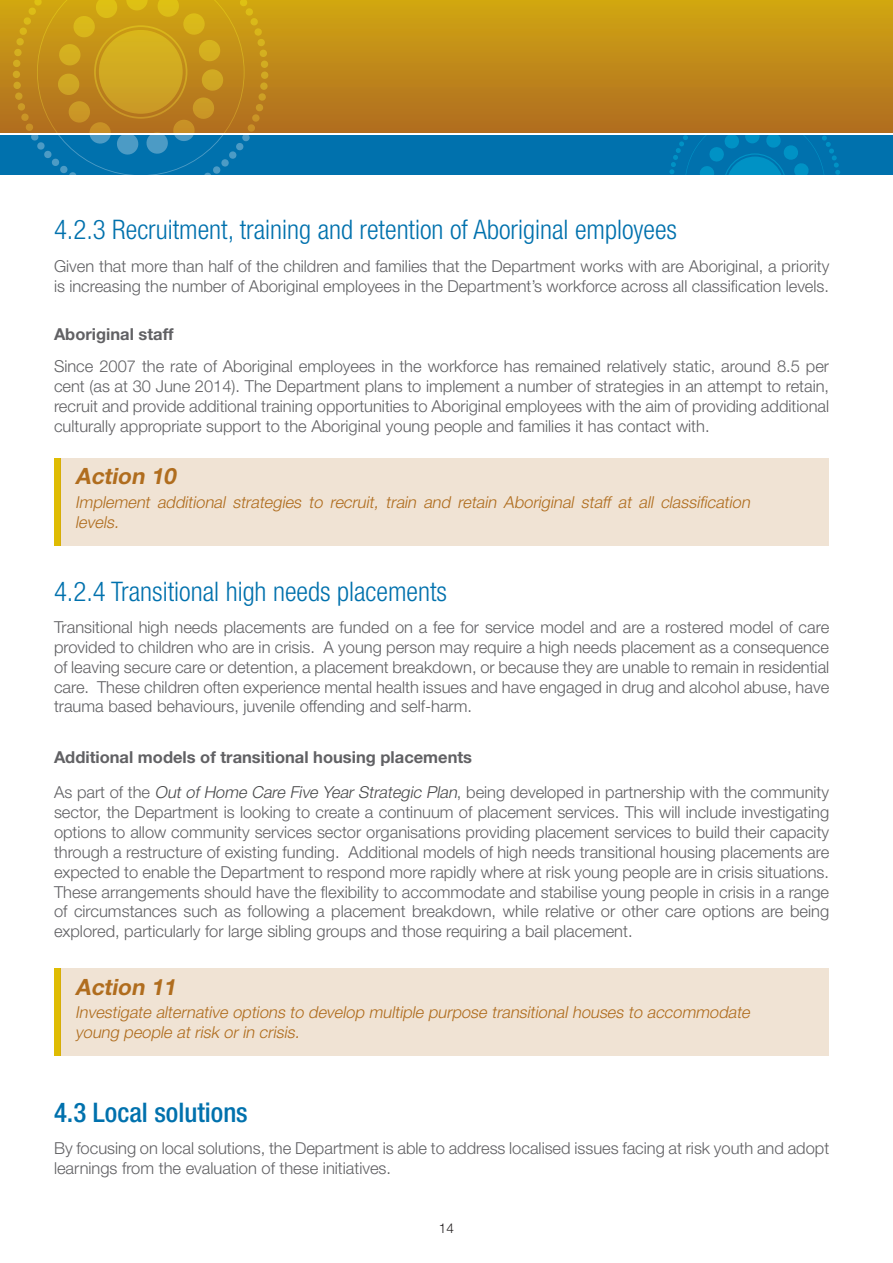
<style>
.page{position:relative;width:893px;height:1263px;background:#fff}
.page>*{position:absolute;margin:0;border:0;box-sizing:border-box;transform-origin:0 0}
.t1{font:300 condensed 27px "Helvetica Neue LT Pro";color:#0071ad}
.t2{font:500 condensed 27px "Helvetica Neue LT Pro";color:#0071ad}
.t3{font:italic 700 22.5px "Helvetica Neue LT Pro";color:#b06d1e}
.t4{font:300 16.5px/19.8px "Helvetica Neue LT Pro";color:#616164}
.t5{font:italic 300 16.5px/19.8px "Helvetica Neue LT Pro";color:#b06d1e}
.t6{font:700 16.5px "Helvetica Neue LT Pro";color:#616164}
.t7{font:300 13.5px "Helvetica Neue LT Pro";color:#231f20}
.s1{font-weight:700}
.s2{font-style:italic;color:#494a4b}
</style>
<div class="page">
<div style="left:0;top:0;width:893px;height:133px;background:linear-gradient(to bottom,#d1a712,#af6c21)"></div>
<div style="left:259px;top:49px;width:8px;height:8px;background:#d4af20;border-radius:50%"></div>
<div style="left:261px;top:60px;width:7px;height:8px;background:#d2ac21;border-radius:50%"></div>
<div style="left:261px;top:71px;width:7px;height:8px;background:#d0a923;border-radius:50%"></div>
<svg style="left:260px;top:82px;width:8px;height:8px"></svg>
<div style="left:258px;top:93px;width:8px;height:8px;background:#c59222;border-radius:3px"></div>
<div style="left:15px;top:92px;width:8px;height:8px;background:#c69422;border-radius:3px"></div>
<svg style="left:13px;top:81px;width:8px;height:8px"></svg>
<div style="left:13px;top:71px;width:7px;height:7px;background:#d1a923;border-radius:50%"></div>
<div style="left:13px;top:60px;width:8px;height:7px;background:#d2ac21;border-radius:50%"></div>
<div style="left:14px;top:49px;width:8px;height:7px;background:#d4af20;border-radius:50%"></div>
<svg style="left:16px;top:0;width:249px;height:133px;background:#c6941b"></svg>
<div style="left:0;top:135px;width:893px;height:40px;background:#0071ad"></div>
<svg style="left:669px;top:135px;width:171px;height:40px"></svg>
<div style="left:54px;top:458px;width:6px;height:88px;background:#dfbc03"></div>
<div style="left:60px;top:458px;width:769px;height:88px;background:#f0e3d4"></div>
<div style="left:54px;top:968px;width:6px;height:88px;background:#dfbc03"></div>
<div style="left:60px;top:968px;width:769px;height:88px;background:#f0e3d4"></div>
<h1 class="t1" style="left:54px;top:214px;width:624px">4.2.3 Recruitment, training and retention of Aboriginal employees</h1>
<p class="t4" style="left:54px;top:256px;width:777px">Given that more than half of the children and families that the Department works with are Aboriginal, a priority is increasing the number of Aboriginal employees in the Department’s workforce across all classification levels.</p>
<p class="t6" style="left:54px;top:324px;width:121px">Aboriginal staff</p>
<p class="t4" style="left:54px;top:356px;width:777px;text-align:justify">Since 2007 the rate of Aboriginal employees in the workforce has remained relatively static, around 8.5 per cent (as at 30 June 2014). The Department plans to implement a number of strategies in an attempt to retain, recruit and provide additional training opportunities to Aboriginal employees with the aim of providing additional culturally appropriate support to the Aboriginal young people and families it has contact with.</p>
<h2 class="t3" style="left:75px;top:462px;width:107px">Action 10</h2>
<p class="t5" style="left:75px;top:492px;width:680px">Implement additional strategies to recruit, train and retain Aboriginal staff at all classification levels.</p>
<h1 class="t1" style="left:54px;top:576px;width:395px">4.2.4 Transitional high needs placements</h1>
<p class="t4" style="left:54px;top:617px;width:777px;text-align:justify">Transitional high needs placements are funded on a fee for service model and are a rostered model of care provided to children who are in crisis. A young person may require a high needs placement as a consequence of leaving secure care or detention, a placement breakdown, or because they are unable to remain in residential care. These children often experience mental health issues and have engaged in drug and alcohol abuse, have trauma based behaviours, juvenile offending and self-harm.</p>
<p class="t4" style="left:54px;top:739px;width:777px;line-height:35.2px"><span class="s1">Additional models of transitional housing placements<br></span>As part of the <span class="s2">Out of Home Care Five Year Strategic Plan</span>, being developed in partnership with the community</p>
<p class="t4" style="left:54px;top:802px;width:777px;text-align:justify">sector, the Department is looking to create a continuum of placement services. This will include investigating options to allow community services sector organisations providing placement services to build their capacity through a restructure of existing funding. Additional models of high needs transitional housing placements are expected to enable the Department to respond more rapidly where at risk young people are in crisis situations.<br>These arrangements should have the flexibility to accommodate and stabilise young people in crisis in a range of circumstances such as following a placement breakdown, while relative or other care options are being explored, particularly for large sibling groups and those requiring a bail placement.</p>
<h2 class="t3" style="left:75px;top:973px;width:107px">Action 11</h2>
<p class="t5" style="left:75px;top:1002px;width:679px">Investigate alternative options to develop multiple purpose transitional houses to accommodate young people at risk or in crisis.</p>
<h1 class="t2" style="left:54px;top:1096px;width:195px">4.3 Local solutions</h1>
<p class="t4" style="left:54px;top:1138px;width:777px">By focusing on local solutions, the Department is able to address localised issues facing at risk youth and adopt learnings from the evaluation of these initiatives.</p>
<p class="t7" style="left:439px;top:1220px;width:17px">14</p>
</div>
